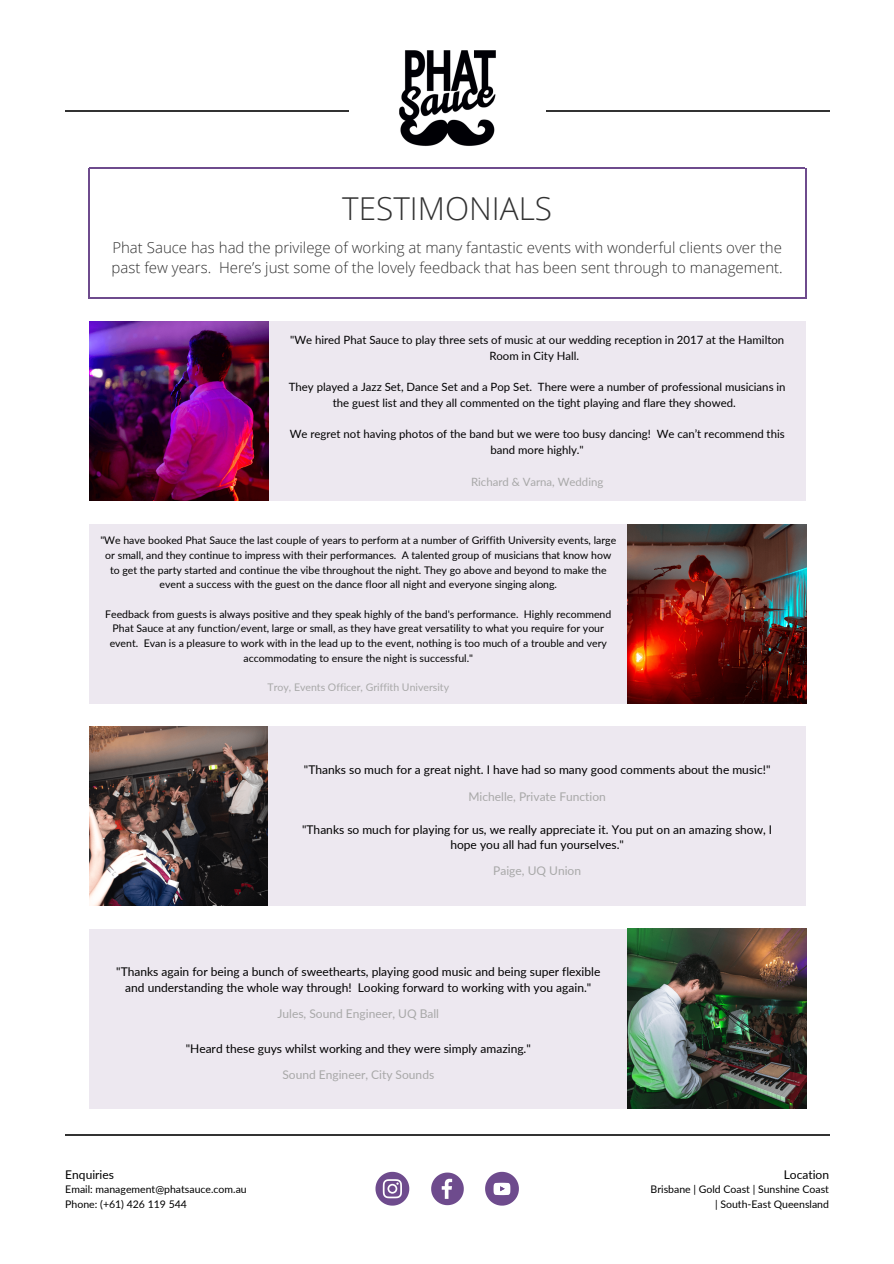
<style>
.page{position:relative;width:894px;height:1264px;background:#fff}
.page>*{position:absolute;margin:0;border:0;box-sizing:border-box;transform-origin:0 0}
.t1{font:300 31.5px "Open Sans";color:#323232}
.t2{font:300 15px/20px "Open Sans";color:#323232}
.t3{font:12px/16.2px "Lato";color:#000;text-align:center}
.t4{font:12px "Lato";color:#a8a8a8}
.t5{font:11.4px/15.8px "Lato";color:#000;text-align:center}
.t6{font:11.4px "Lato";color:#a8a8a8}
.t7{font:10.5px/14.7px "Lato";color:#000;text-align:center}
.t8{font:10.5px "Lato";color:#a8a8a8}
</style>
<div class="page">
<hr style="left:65px;top:110px;width:764px;height:2px;background:#323232">
<img style="left:349px;top:50px;width:196px;height:118px">
<hr style="left:65px;top:1134px;width:764px;height:1px;background:#323232">
<hr style="left:89px;top:297px;width:715px;height:1px;background:#6e4b8d">
<hr style="left:89px;top:168px;width:715px;height:1px;background:#6e4b8d">
<hr style="left:88px;top:168px;width:1px;height:130px;background:#6e4b8d">
<hr style="left:804px;top:168px;width:1px;height:130px;background:#6e4b8d">
<div style="left:268px;top:322px;width:537px;height:179px;background:#ede8f0"></div>
<img style="left:89px;top:322px;width:179px;height:179px">
<img style="left:627px;top:928px;width:179px;height:180px">
<div style="left:89px;top:928px;width:538px;height:180px;background:#ede8f0"></div>
<img style="left:627px;top:524px;width:179px;height:179px">
<div style="left:89px;top:524px;width:538px;height:179px;background:#ede8f0"></div>
<img style="left:89px;top:726px;width:179px;height:179px">
<div style="left:268px;top:726px;width:537px;height:179px;background:#ede8f0"></div>
<svg style="left:431px;top:1172px;width:32px;height:33px"></svg>
<svg style="left:485px;top:1171px;width:33px;height:34px"></svg>
<svg style="left:375px;top:1171px;width:34px;height:34px"></svg>
<h1 class="t1" style="left:342px;top:186px;width:211px">TESTIMONIALS</h1>
<h2 class="t2" style="left:111px;top:237px;width:672px">Phat Sauce has had the privilege of working at many fantastic events with wonderful clients over the past few years. Here’s just some of the lovely feedback that has been sent through to management.</h2>
<p class="t5" style="left:290px;top:332px;width:495px">"We hired Phat Sauce to play three sets of music at our wedding reception in 2017 at the Hamilton<br>Room in City Hall.</p>
<p class="t5" style="left:289px;top:379px;width:498px">They played a Jazz Set, Dance Set and a Pop Set. There were a number of professional musicians in the guest list and they all commented on the tight playing and flare they showed.</p>
<p class="t5" style="left:289px;top:426px;width:496px">We regret not having photos of the band but we were too busy dancing! We can’t recommend this band more highly."</p>
<p class="t6" style="left:471px;top:474px;width:134px">Richard &amp; Varna, Wedding</p>
<p class="t7" style="left:100px;top:533px;width:517px">"We have booked Phat Sauce the last couple of years to perform at a number of Griffith University events, large or small, and they continue to impress with their performances. A talented group of musicians that know how to get the party started and continue the vibe throughout the night. They go above and beyond to make the event a success with the guest on the dance floor all night and everyone singing along.</p>
<p class="t7" style="left:105px;top:606px;width:507px">Feedback from guests is always positive and they speak highly of the band's performance. Highly recommend Phat Sauce at any function/event, large or small, as they have great versatility to what you require for your event. Evan is a pleasure to work with in the lead up to the event, nothing is too much of a trouble and very accommodating to ensure the night is successful."</p>
<p class="t8" style="left:267px;top:680px;width:183px">Troy, Events Officer, Griffith University</p>
<p class="t3" style="left:304px;top:761px;width:468px">"Thanks so much for a great night. I have had so many good comments about the music!"</p>
<p class="t4" style="left:468px;top:789px;width:139px">Michelle, Private Function</p>
<p class="t3" style="left:302px;top:821px;width:471px;line-height:15.8px">"Thanks so much for playing for us, we really appreciate it. You put on an amazing show, I hope you all had fun yourselves."</p>
<p class="t4" style="left:493px;top:863px;width:89px">Paige, UQ Union</p>
<p class="t3" style="left:116px;top:962px;width:485px">"Thanks again for being a bunch of sweethearts, playing good music and being super flexible and understanding the whole way through! Looking forward to working with you again."</p>
<p class="t4" style="left:277px;top:1006px;width:163px">Jules, Sound Engineer, UQ Ball</p>
<p class="t3" style="left:186px;top:1040px;width:346px">"Heard these guys whilst working and they were simply amazing."</p>
<p class="t4" style="left:282px;top:1066px;width:153px">Sound Engineer, City Sounds</p>
<p class="t3" style="left:65px;top:1165px;width:50px">Enquiries</p>
<p class="t7" style="left:65px;top:1181px;width:183px;text-align:left">Email: management@phatsauce.com.au<br>Phone: (+61) 426 119 544</p>
<p class="t3" style="left:783px;top:1165px;width:47px">Location</p>
<p class="t7" style="left:650px;top:1181px;width:180px;text-align:right">Brisbane | Gold Coast | Sunshine Coast | South-East Queensland</p>
</div>
